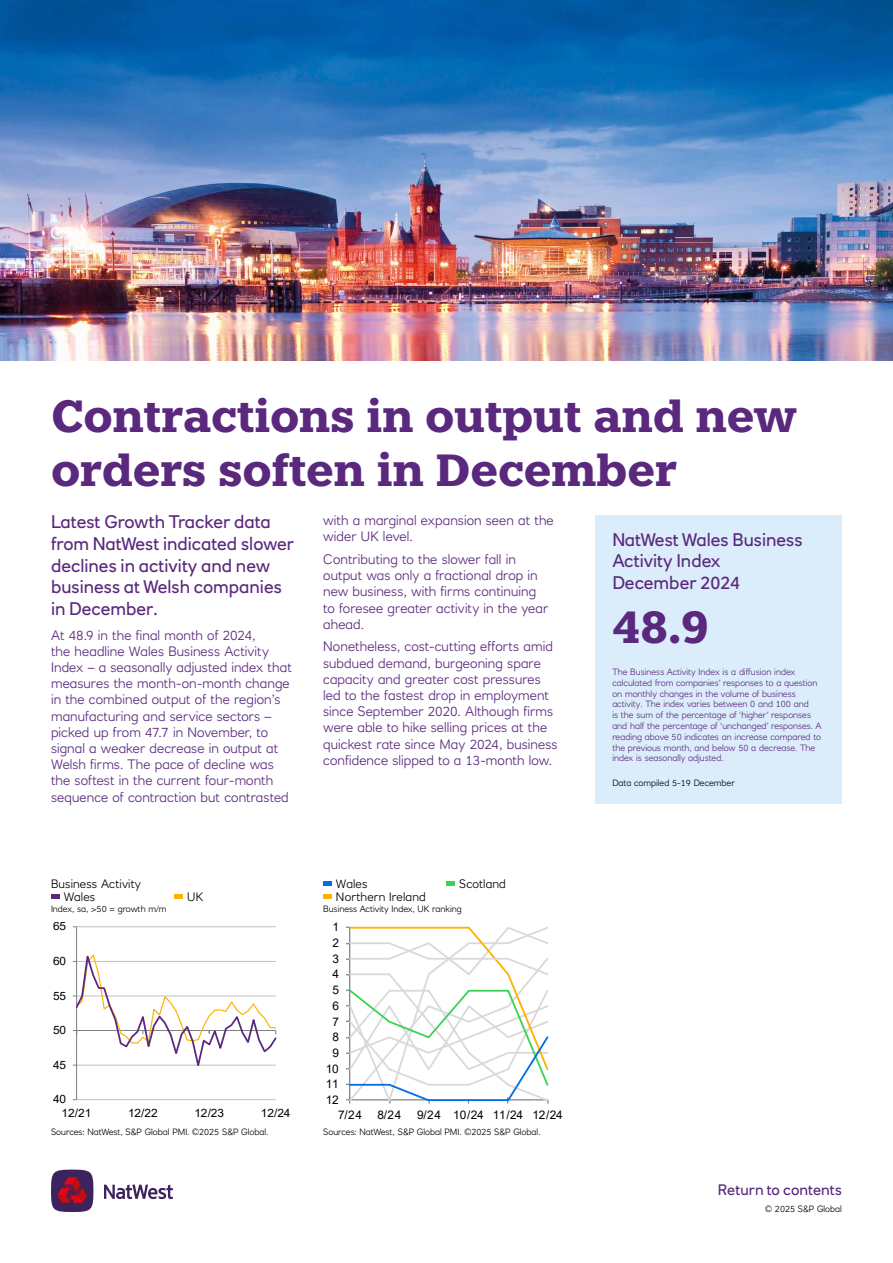
<style>
.page{position:relative;width:893px;height:1263px;background:#fff}
.page>*{position:absolute;margin:0;border:0;box-sizing:border-box;transform-origin:0 0}
.t1{font:700 45px/54px "Knile";letter-spacing:-.01em;color:#5a287d}
.Intro{font:18px/21.6px "RN House Sans";color:#5a287d}
.t2{font:15px "RN House Sans";letter-spacing:.005em;color:#5a287d}
.Body_copy{font:300 13.5px/16.2px "RN House Sans";letter-spacing:.005em;color:#5a287d}
.t3{font:300 12px/12.8px "RN House Sans";letter-spacing:.01em;color:#000}
.t4{font:11.85px/15.8px "Arial";letter-spacing:-.02em;color:#000;text-align:center}
.t5{font:11.4px "Arial";color:#000;scale:1.04 1}
.t6{font:300 9px/10.8px "RN House Sans";color:#5a287d}
.t7{font:300 9px "RN House Sans";color:#000}
</style>
<div class="page">
<div style="left:51px;top:1169px;width:42px;height:43px;background:#3c235b;border-radius:50%"></div>
<svg style="left:104px;top:1184px;width:69px;height:15px"></svg>
<svg style="left:57px;top:1177px;width:30px;height:26px"></svg>
<img style="left:0;top:0;width:893px;height:360px">
<hr style="left:77px;top:1099px;width:199px;height:1px;background:#bfbfbf">
<hr style="left:77px;top:926px;width:199px;height:1px;background:#bfbfbf">
<hr style="left:76px;top:927px;width:1px;height:173px;background:#7f7f7f">
<svg style="left:73px;top:948px;width:204px;height:125px"></svg>
<svg style="left:51px;top:894px;width:9px;height:4px"></svg>
<div style="left:595px;top:515px;width:247px;height:288px;background:#dbedfa"></div>
<svg style="left:174px;top:894px;width:9px;height:4px"></svg>
<svg style="left:346px;top:927px;width:202px;height:176px"></svg>
<svg style="left:323px;top:881px;width:9px;height:4px"></svg>
<svg style="left:323px;top:894px;width:9px;height:4px"></svg>
<svg style="left:446px;top:881px;width:9px;height:4px"></svg>
<h1 class="t1" style="left:51px;top:389px;width:747px">Contractions in output and new orders soften in December</h1>
<p class="Intro" style="left:51px;top:511px;width:245px">Latest Growth Tracker data from NatWest indicated slower declines in activity and new business at Welsh companies in December.</p>
<p class="Body_copy" style="left:51px;top:627px;width:242px">At 48.9 in the final month of 2024,<br>the headline Wales Business Activity Index – a seasonally adjusted index that measures the month-on-month change in the combined output of the region’s manufacturing and service sectors – picked up from 47.7 in November, to signal a weaker decrease in output at Welsh firms. The pace of decline was the softest in the current four-month sequence of contraction but contrasted</p>
<p class="Body_copy" style="left:323px;top:512px;width:232px">with a marginal expansion seen at the wider UK level.</p>
<p class="Body_copy" style="left:323px;top:551px;width:227px">Contributing to the slower fall in output was only a fractional drop in new business, with firms continuing to foresee greater activity in the year ahead.</p>
<p class="Body_copy" style="left:323px;top:638px;width:236px">Nonetheless, cost-cutting efforts amid subdued demand, burgeoning spare capacity and greater cost pressures led to the fastest drop in employment since September 2020. Although firms were able to hike selling prices at the quickest rate since May 2024, business confidence slipped to a 13-month low.</p>
<p class="t3" style="left:64px;top:877px;width:79px;text-indent:-13px">Business Activity<br>Wales</p>
<p class="t7" style="left:51px;top:904px;width:117px">Index, sa, &gt;50 = growth m/m</p>
<p class="t5" style="left:53px;top:918px;width:14px">65</p>
<p class="t5" style="left:53px;top:953px;width:14px">60</p>
<p class="t5" style="left:53px;top:988px;width:14px">55</p>
<p class="t5" style="left:53px;top:1022px;width:14px">50</p>
<p class="t5" style="left:53px;top:1057px;width:14px">45</p>
<p class="t5" style="left:53px;top:1091px;width:14px">40</p>
<p class="t3" style="left:187px;top:890px;width:18px">UK</p>
<p class="t5" style="left:62px;top:1105px;width:30px">12/21</p>
<p class="t5" style="left:128px;top:1105px;width:30px">12/22</p>
<p class="t5" style="left:194px;top:1105px;width:30px">12/23</p>
<p class="t5" style="left:261px;top:1105px;width:30px">12/24</p>
<p class="t7" style="left:51px;top:1127px;width:219px">Sources: NatWest, S&amp;P Global PMI. ©2025 S&amp;P Global.</p>
<p class="t3" style="left:336px;top:877px;width:33px">Wales</p>
<p class="t3" style="left:459px;top:877px;width:48px">Scotland</p>
<p class="t3" style="left:336px;top:890px;width:91px">Northern Ireland</p>
<p class="t7" style="left:323px;top:904px;width:140px">Business Activity Index, UK ranking</p>
<p class="t4" style="left:326px;top:919px;width:15px">1<br>2<br>3<br>4<br>5<br>6<br>7<br>8<br>9<br>10<br>11<br>12</p>
<p class="t4" style="left:338px;top:1106px;width:25px">7/24</p>
<p class="t4" style="left:378px;top:1106px;width:25px">8/24</p>
<p class="t4" style="left:417px;top:1106px;width:147px">9/24 10/24 11/24 12/24</p>
<p class="t7" style="left:323px;top:1127px;width:219px">Sources: NatWest, S&amp;P Global PMI. ©2025 S&amp;P Global.</p>
<h2 class="Intro" style="left:612px;top:528px;width:192px">NatWest Wales Business<br>Activity Index</h2>
<h2 class="Intro" style="left:612px;top:572px;width:129px">December 2024</h2>
<h1 class="t1" style="left:612px;top:600px;width:99px">48.9</h1>
<p class="t6" style="left:612px;top:666px;width:211px">The Business Activity Index is a diffusion index calculated from companies’ responses to a question on monthly changes in the volume of business activity. The index varies between 0 and 100 and<br>is the sum of the percentage of ‘higher’ responses and half the percentage of ‘unchanged’ responses. A reading above 50 indicates an increase compared to the previous month, and below 50 a decrease. The index is seasonally adjusted.</p>
<p class="t7" style="left:612px;top:777px;width:124px">Data compiled 5-19 December</p>
<p class="t2" style="left:718px;top:1180px;width:126px">Return to contents</p>
<p class="t7" style="left:765px;top:1203px;width:78px">© 2025 S&amp;P Global</p>
</div>
